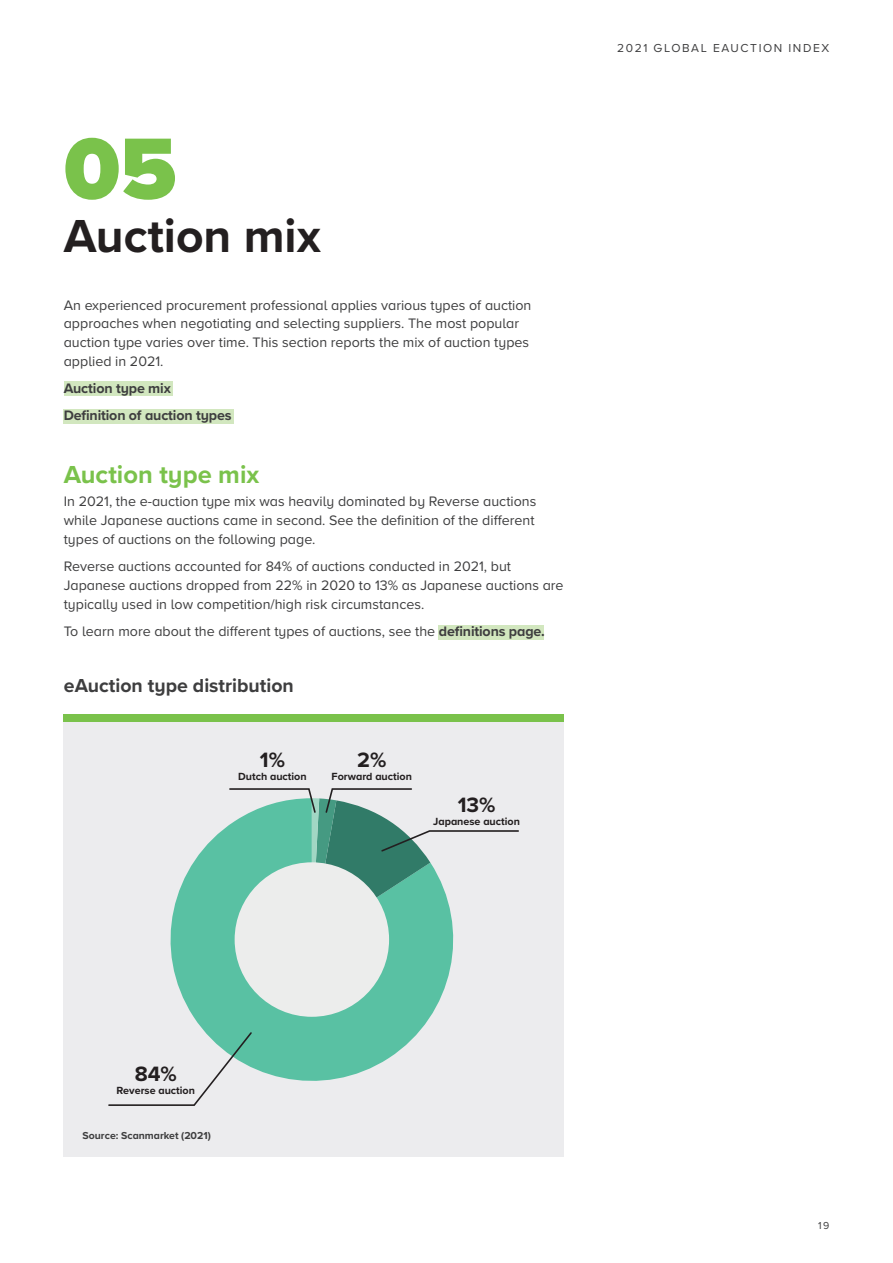
<style>
.page{position:relative;width:893px;height:1263px;background:#fff}
.page>*{position:absolute;margin:0;border:0;box-sizing:border-box;transform-origin:0 0}
.t1{font:900 90px "Proxima Nova A";color:#7ac24b}
.t2{font:700 48px "Proxima Nova A";color:#231f20}
.t3{font:700 25.5px "Proxima Nova A";color:#7ac24b}
.t4{font:700 21.6px "Proxima Nova";color:#231f20}
.t5{font:700 19.5px "Proxima Nova A";color:#3e3e3f}
.t6{font:14.25px/18.8px "Proxima Nova A";color:#3e3e3f}
.t7{font:700 14.25px/27.3px "Proxima Nova A";letter-spacing:-.01em;color:#3e3e3f}
.t8{font:12px "Proxima Nova A";letter-spacing:.13em;color:#3e3e3f}
.t9{font:700 10.8px "Proxima Nova A";color:#231f20}
.t10{font:700 10.5px "Proxima Nova A";color:#3e3e3f}
.t11{font:10.5px "Proxima Nova A";color:#3e3e3f}
.s1{font-weight:700}
</style>
<div class="page">
<div style="left:438px;top:625px;width:105px;height:14px;background:#d2e7bf"></div>
<div style="left:64px;top:409px;width:170px;height:15px;background:#d2e7bf"></div>
<div style="left:64px;top:382px;width:109px;height:14px;background:#d2e7bf"></div>
<div style="left:64px;top:715px;width:500px;height:442px;background:#ececee"></div>
<div style="left:64px;top:715px;width:500px;height:7px;background:#7ac24b"></div>
<svg style="left:170px;top:826px;width:284px;height:255px;fill:#59c1a3"></svg>
<div style="left:235px;top:862px;width:154px;height:155px;background:#ecedec;border-radius:50%"></div>
<svg style="left:108px;top:1031px;width:145px;height:75px"></svg>
<svg style="left:228px;top:788px;width:291px;height:151px"></svg>
<h1 class="t1" style="left:64px;top:102px;width:114px">05</h1>
<h2 class="t2" style="left:64px;top:200px;width:259px">Auction mix</h2>
<p class="t6" style="left:64px;top:295px;width:469px">An experienced procurement professional applies various types of auction approaches when negotiating and selecting suppliers. The most popular auction type varies over time. This section reports the mix of auction types applied in 2021.</p>
<p class="t7" style="left:64px;top:374px;width:169px">Auction type mix<br>Definition of auction types</p>
<h3 class="t3" style="left:64px;top:456px;width:197px">Auction type mix</h3>
<p class="t6" style="left:64px;top:492px;width:474px">In 2021, the e-auction type mix was heavily dominated by Reverse auctions while Japanese auctions came in second. See the definition of the different types of auctions on the following page.</p>
<p class="t6" style="left:64px;top:556px;width:501px">Reverse auctions accounted for 84% of auctions conducted in 2021, but<br>Japanese auctions dropped from 22% in 2020 to 13% as Japanese auctions are typically used in low competition/high risk circumstances.</p>
<p class="t6" style="left:64px;top:621px;width:483px">To learn more about the different types of auctions, see the <span class="s1">definitions page.</span></p>
<h3 class="t5" style="left:64px;top:671px;width:231px">eAuction type distribution</h3>
<h3 class="t4" style="left:260px;top:744px;width:27px">1%</h3>
<p class="t9" style="left:238px;top:768px;width:70px">Dutch auction</p>
<h3 class="t4" style="left:357px;top:744px;width:31px">2%</h3>
<p class="t9" style="left:332px;top:768px;width:82px">Forward auction</p>
<h3 class="t4" style="left:458px;top:788px;width:39px">13%</h3>
<p class="t9" style="left:433px;top:813px;width:88px">Japanese auction</p>
<p class="t8" style="left:617px;top:39px;width:213px">2021 GLOBAL EAUCTION INDEX</p>
<h3 class="t4" style="left:135px;top:1057px;width:44px">84%</h3>
<p class="t9" style="left:117px;top:1082px;width:80px">Reverse auction</p>
<p class="t10" style="left:83px;top:1128px;width:130px">Source: Scanmarket (2021)</p>
<p class="t11" style="left:818px;top:1217px;width:13px">19</p>
</div>
